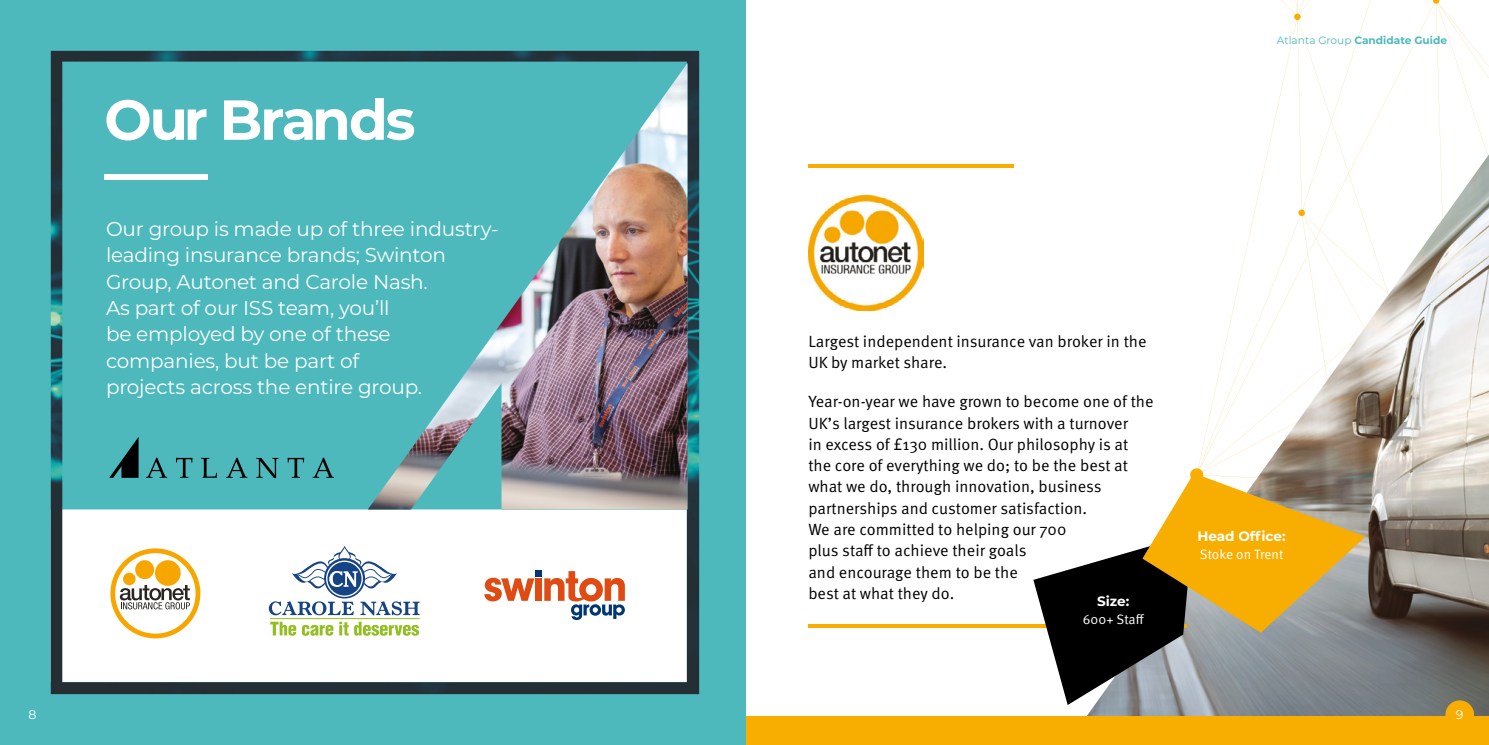
<style>
.page{position:relative;width:1489px;height:745px;background:#fff}
.page>*{position:absolute;margin:0;border:0;box-sizing:border-box;transform-origin:0 0}
.t1{font:700 56.25px "Montserrat";letter-spacing:-.04em;color:#fff}
.t2{font:20px/26.2px "Montserrat";letter-spacing:-.01em;color:#fff}
.t3{font:16.25px/21.2px "Meta Pro Norm";color:#000}
.t4{font:13.62px "Meta Pro Norm";color:#fff}
.t5{font:700 13.62px "Montserrat";color:#fff}
.t6{font:12.5px "Montserrat";color:#fff}
.t7{font:700 10.62px "Montserrat";color:#4db9bc}
.s1{font-weight:400}
</style>
<div class="page">
<svg style="left:1267px;top:0;width:221px;height:154px"></svg>
<img style="left:1067px;top:154px;width:421px;height:562px">
<hr style="left:808px;top:164px;width:205px;height:4px;background:#f8ae00">
<svg style="left:808px;top:624px;width:225px;height:3px"></svg>
<svg style="left:1033px;top:473px;width:332px;height:231px"></svg>
<div style="left:744px;top:716px;width:744px;height:28px;background:#f8ae00"></div>
<div style="left:1445px;top:700px;width:28px;height:28px;background:#f8ae00;border-radius:50%"></div>
<div style="left:0;top:0;width:745px;height:744px;background:#4db9bc"></div>
<img style="left:51px;top:51px;width:648px;height:642px">
<img style="left:368px;top:63px;width:319px;height:446px">
<svg style="left:109px;top:436px;width:30px;height:41px"></svg>
<svg style="left:146px;top:457px;width:21px;height:20px"></svg>
<svg style="left:176px;top:457px;width:16px;height:20px"></svg>
<svg style="left:201px;top:457px;width:16px;height:20px"></svg>
<svg style="left:226px;top:457px;width:21px;height:20px"></svg>
<svg style="left:256px;top:457px;width:22px;height:21px"></svg>
<svg style="left:287px;top:457px;width:17px;height:20px"></svg>
<svg style="left:313px;top:457px;width:21px;height:20px"></svg>
<svg style="left:110px;top:548px;width:90px;height:90px;background:#ecd6a9"></svg>
<svg style="left:270px;top:621px;width:26px;height:14px"></svg>
<svg style="left:302px;top:624px;width:31px;height:11px"></svg>
<svg style="left:339px;top:621px;width:80px;height:14px"></svg>
<hr style="left:270px;top:618px;width:149px;height:1px;background:#92bf20">
<svg style="left:269px;top:545px;width:150px;height:70px;background:#ced8e5"></svg>
<img style="left:808px;top:195px;width:115px;height:116px">
<h1 class="t1" style="left:104px;top:79px;width:313px">Our Brands</h1>
<p class="t2" style="left:106px;top:215px;width:394px">Our group is made up of three industry&shy;leading insurance brands; Swinton<br>Group, Autonet and Carole Nash.<br>As part of our ISS team, you’ll<br>be employed by one of these companies, but be part of<br>projects across the entire group.</p>
<p class="t6" style="left:28px;top:705px;width:9px">8</p>
<p class="t7" style="left:1276px;top:32px;width:172px"><span class="s1">Atlanta Group</span> Candidate Guide</p>
<p class="t3" style="left:808px;top:329px;width:340px">Largest independent insurance van broker in the<br>UK by market share.</p>
<p class="t3" style="left:808px;top:390px;width:347px">Year-on-year we have grown to become one of the UK’s largest insurance brokers with a turnover<br>in excess of £130 million. Our philosophy is at the core of everything we do; to be the best at what we do, through innovation, business partnerships and customer satisfaction.<br>We are committed to helping our 700<br>plus staff to achieve their goals<br>and encourage them to be the<br>best at what they do.</p>
<p class="t5" style="left:1097px;top:590px;width:34px">Size:</p>
<p class="t4" style="left:1082px;top:608px;width:63px">600+ Staff</p>
<p class="t5" style="left:1197px;top:526px;width:90px">Head Office:</p>
<p class="t4" style="left:1199px;top:543px;width:85px">Stoke on Trent</p>
<p class="t6" style="left:1455px;top:705px;width:9px">9</p>
</div>
